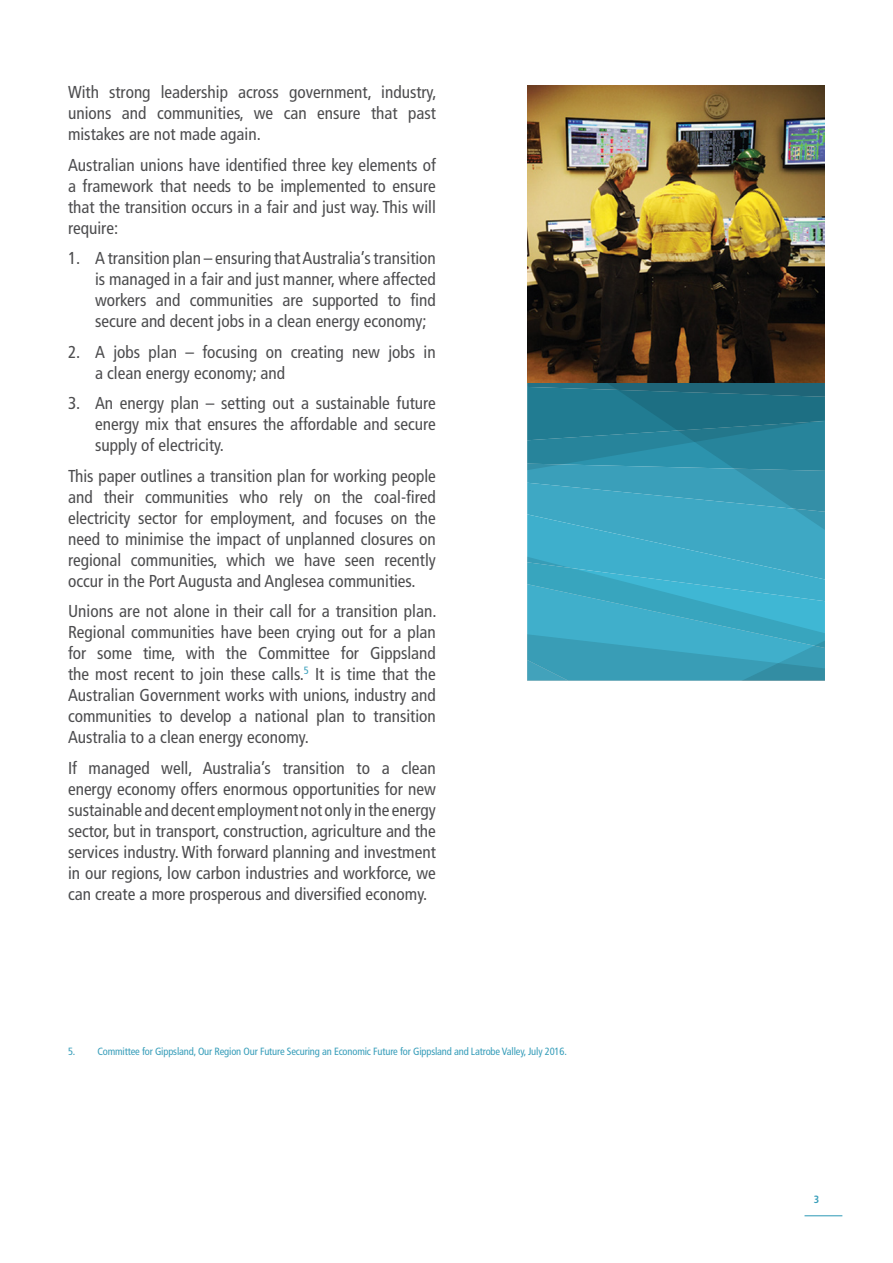
<style>
.page{position:relative;width:893px;height:1263px;background:#fff}
.page>*{position:absolute;margin:0;border:0;box-sizing:border-box;transform-origin:0 0}
.t1{font:condensed 17.25px/21px "Frutiger";color:#4d4d4f;text-align:justify}
.t2{font:condensed 10.5px "Frutiger";letter-spacing:-.015em;color:#389eba}
.t3{font:700 condensed 10.5px "Frutiger";color:#389eba}
</style>
<div class="page">
<hr style="left:804px;top:1215px;width:38px;height:1px;background:#389eba">
<svg style="left:527px;top:383px;width:298px;height:297px;background:#369bb4"></svg>
<img style="left:527px;top:85px;width:298px;height:298px">
<p class="t1" style="left:68px;top:82px;width:370px">With strong leadership across government, industry, unions and communities, we can ensure that past mistakes are not made again.</p>
<p class="t1" style="left:68px;top:154px;width:369px">Australian unions have identified three key elements of a framework that needs to be implemented to ensure that the transition occurs in a fair and just way. This will require:</p>
<p class="t1" style="left:95px;top:248px;width:342px;text-indent:-27px">1. A transition plan – ensuring that Australia’s transition is managed in a fair and just manner, where affected workers and communities are supported to find secure and decent jobs in a clean energy economy;</p>
<p class="t1" style="left:95px;top:341px;width:342px;text-indent:-27px">2. A jobs plan – focusing on creating new jobs in a clean energy economy; and</p>
<p class="t1" style="left:95px;top:393px;width:342px;text-indent:-27px">3. An energy plan – setting out a sustainable future energy mix that ensures the affordable and secure supply of electricity.</p>
<p class="t1" style="left:68px;top:465px;width:369px">This paper outlines a transition plan for working people and their communities who rely on the coal-fired electricity sector for employment, and focuses on the need to minimise the impact of unplanned closures on regional communities, which we have seen recently occur in the Port Augusta and Anglesea communities.</p>
<p class="t1" style="left:68px;top:601px;width:370px">Unions are not alone in their call for a transition plan.<br>Regional communities have been crying out for a plan for some time, with the Committee for Gippsland the most recent to join these calls.<sup>5</sup> It is time that the Australian Government works with unions, industry and communities to develop a national plan to transition Australia to a clean energy economy.</p>
<p class="t1" style="left:68px;top:758px;width:369px">If managed well, Australia’s transition to a clean energy economy offers enormous opportunities for new sustainable and decent employment not only in the energy sector, but in transport, construction, agriculture and the services industry. With forward planning and investment in our regions, low carbon industries and workforce, we can create a more prosperous and diversified economy.</p>
<p class="t2" style="left:68px;top:1045px;width:500px">5. Committee for Gippsland, Our Region Our Future Securing an Economic Future for Gippsland and Latrobe Valley, July 2016.</p>
<p class="t3" style="left:814px;top:1193px;width:7px">3</p>
</div>
